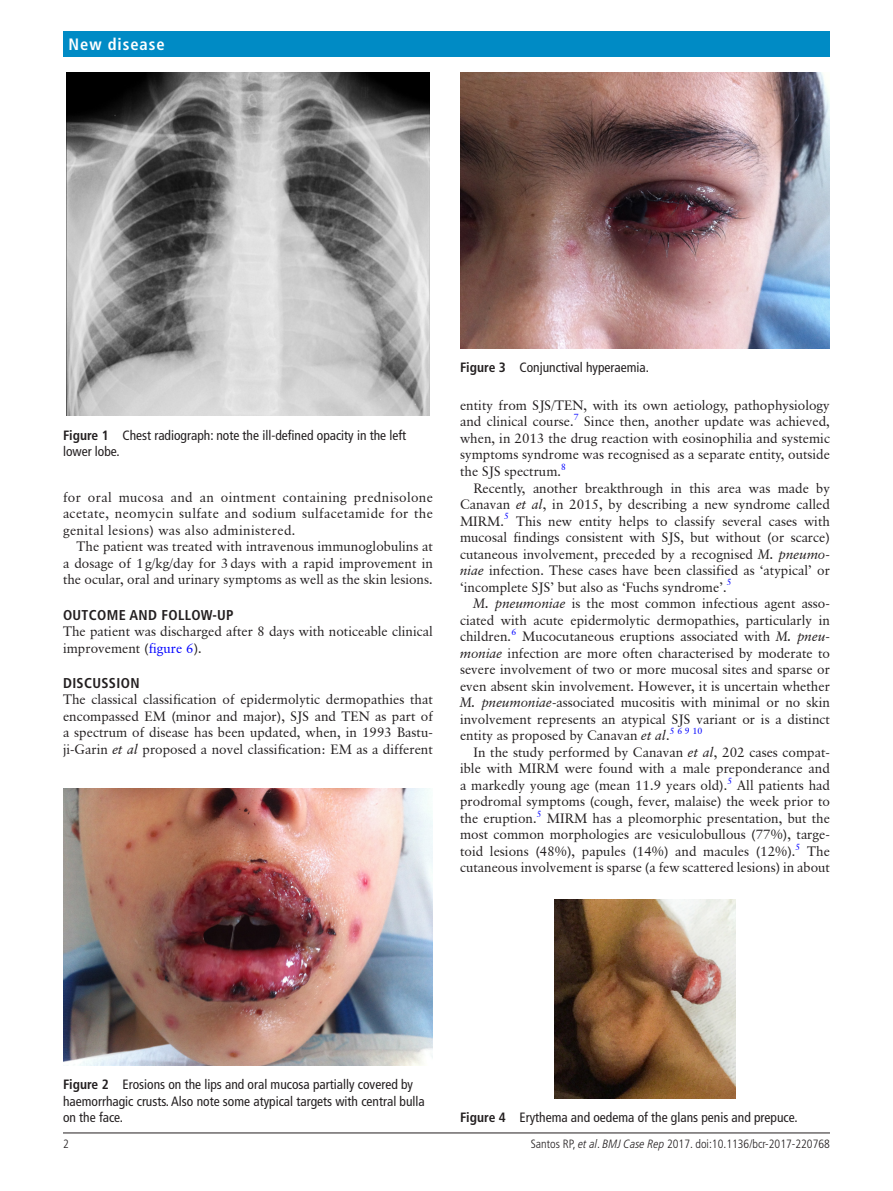
<style>
.page{position:relative;width:893px;height:1191px;background:#fff}
.page>*{position:absolute;margin:0;border:0;box-sizing:border-box;transform-origin:0 0}
.t1{font:700 condensed 16.5px "Frutiger LT Pro";letter-spacing:.055em;color:#fff}
.t2{font:700 condensed 14.25px "Frutiger LT Pro";letter-spacing:.025em;color:#231f20}
.t3{font:13.5px/16.5px "Classical Garamond BT";color:#231f20;text-align:justify}
.t4{font:condensed 13.5px/16.5px "Frutiger LT Pro";color:#231f20}
.t5{font:300 condensed 12px "Frutiger LT Pro";color:#231f20}
.s1{font-weight:700}
.s2{color:#00f}
.s3{font-style:italic}
</style>
<div class="page">
<hr style="left:63px;top:1132px;width:767px;height:1px;background:#231f20">
<div style="left:63px;top:31px;width:767px;height:25px;background:#008bc5"></div>
<img style="left:67px;top:72px;width:362px;height:344px">
<img style="left:63px;top:789px;width:370px;height:276px">
<img style="left:460px;top:72px;width:370px;height:276px">
<img style="left:554px;top:899px;width:182px;height:199px">
<p class="t1" style="left:69px;top:34px;width:98px">New disease</p>
<p class="t4" style="left:63px;top:427px;width:345px"><span class="s1">Figure 1</span> Chest radiograph: note the ill-defined opacity in the left lower lobe.</p>
<p class="t3" style="left:63px;top:488px;width:372px">for oral mucosa and an ointment containing prednisolone acetate, neomycin sulfate and sodium sulfacetamide for the genital lesions) was also administered.</p>
<p class="t3" style="left:63px;top:538px;width:371px;text-indent:14px">The patient was treated with intravenous immunoglobulins at a dosage of 1g/kg/day for 3days with a rapid improvement in the ocular, oral and urinary symptoms as well as the skin lesions.</p>
<p class="t2" style="left:63px;top:606px;width:172px">Outcome and follow-up</p>
<p class="t3" style="left:63px;top:623px;width:371px">The patient was discharged after 8 days with noticeable clinical improvement (<span class="s2">figure 6</span>).</p>
<p class="t2" style="left:63px;top:674px;width:78px">Discussion</p>
<p class="t3" style="left:63px;top:691px;width:371px">The classical classification of epidermolytic dermopathies that encompassed EM (minor and major), SJS and TEN as part of a spectrum of disease has been updated, when, in 1993 Bastu&shy;ji-Garin <span class="s3">et al</span> proposed a novel classification: EM as a different</p>
<p class="t4" style="left:460px;top:359px;width:190px"><span class="s1">Figure 3</span> Conjunctival hyperaemia.</p>
<p class="t3" style="left:460px;top:397px;width:371px">entity from SJS/TEN, with its own aetiology, pathophysiology and clinical course.<sup>7</sup> Since then, another update was achieved, when, in 2013 the drug reaction with eosinophilia and systemic symptoms syndrome was recognised as a separate entity, outside the SJS spectrum.<sup>8</sup></p>
<p class="t3" style="left:460px;top:479px;width:371px;text-indent:14px">Recently, another breakthrough in this area was made by Canavan <span class="s3">et al</span>, in 2015, by describing a new syndrome called MIRM.<sup>5</sup> This new entity helps to classify several cases with mucosal findings consistent with SJS, but without (or scarce) cutaneous involvement, preceded by a recognised <span class="s3">M. pneumo&shy;niae</span> infection. These cases have been classified as ‘atypical’ or ‘incomplete SJS’ but also as ‘Fuchs syndrome’.<sup>5</sup></p>
<p class="t3" style="left:460px;top:595px;width:371px;text-indent:14px"><span class="s3">M. pneumoniae</span> is the most common infectious agent asso&shy;ciated with acute epidermolytic dermopathies, particularly in children.<sup>6</sup> Mucocutaneous eruptions associated with <span class="s3">M. pneu&shy;moniae</span> infection are more often characterised by moderate to severe involvement of two or more mucosal sites and sparse or even absent skin involvement. However, it is uncertain whether <span class="s3">M. pneumoniae</span>-associated mucositis with minimal or no skin involvement represents an atypical SJS variant or is a distinct entity as proposed by Canavan <span class="s3">et al</span>.<sup>5</sup> <sup>6</sup> <sup>9</sup> <sup>10</sup></p>
<p class="t3" style="left:460px;top:743px;width:371px;text-indent:14px">In the study performed by Canavan <span class="s3">et al</span>, 202 cases compat&shy;ible with MIRM were found with a male preponderance and a markedly young age (mean 11.9 years old).<sup>5</sup> All patients had prodromal symptoms (cough, fever, malaise) the week prior to the eruption.<sup>5</sup> MIRM has a pleomorphic presentation, but the most common morphologies are vesiculobullous (77%), targe&shy;toid lesions (48%), papules (14%) and macules (12%).<sup>5</sup></p>
<p class="t3" style="left:460px;top:842px;width:371px;text-align:right">The<br>cutaneous involvement is sparse (a few scattered lesions) in about</p>
<p class="t4" style="left:63px;top:1076px;width:363px"><span class="s1">Figure 2</span> Erosions on the lips and oral mucosa partially covered by haemorrhagic crusts. Also note some atypical targets with central bulla on the face.</p>
<p class="t4" style="left:460px;top:1109px;width:339px"><span class="s1">Figure 4</span> Erythema and oedema of the glans penis and prepuce.</p>
<p class="t5" style="left:63px;top:1136px;width:7px">2</p>
<p class="t5" style="left:531px;top:1136px;width:301px">Santos RP, <span class="s3">et al</span>. <span class="s3">BMJ Case Rep</span> 2017. doi:10.1136/bcr-2017-220768</p>
</div>
